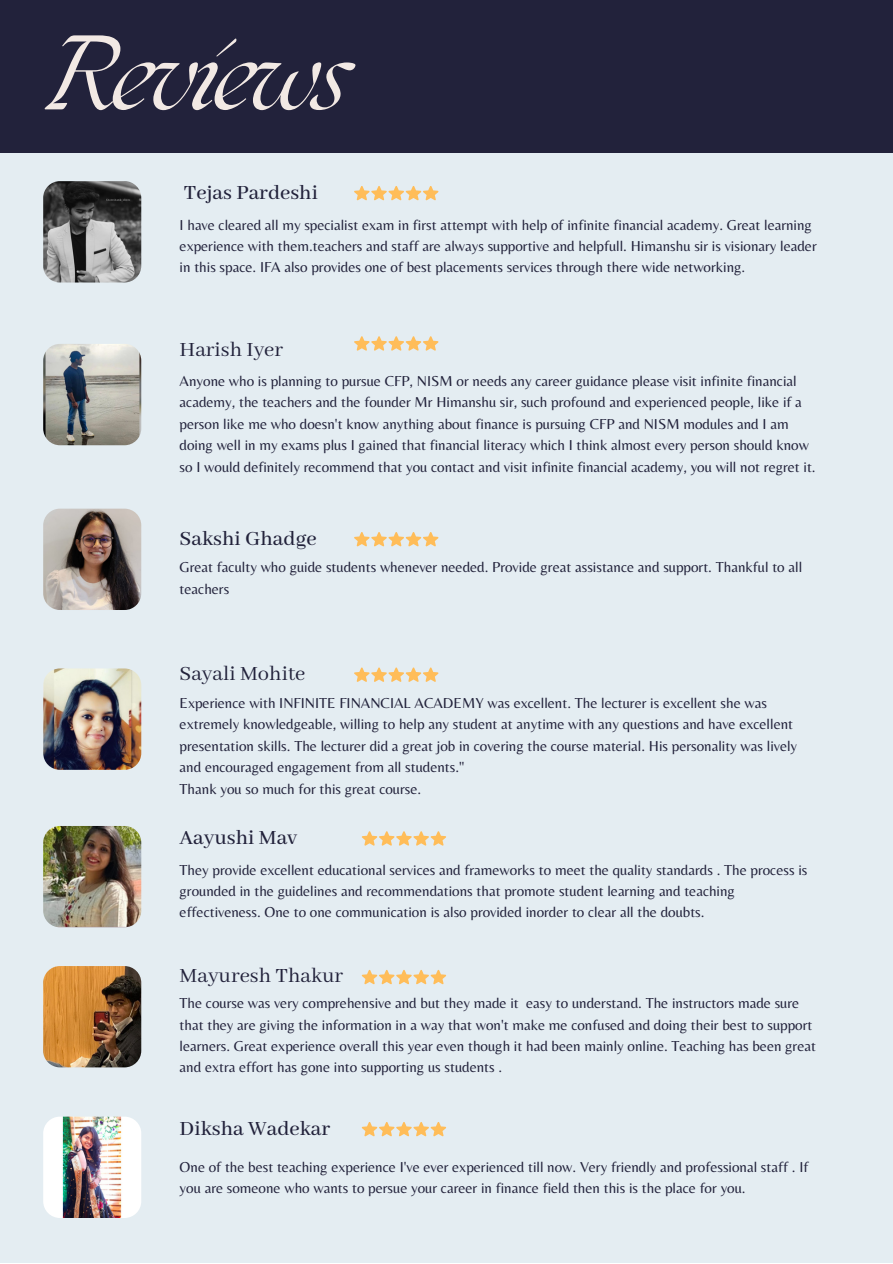
<style>
.page{position:relative;width:893px;height:1264px;background:#fff}
.page>*{position:absolute;margin:0;border:0;box-sizing:border-box;transform-origin:0 0}
.t1{font:italic 92.4px "The Seasons";letter-spacing:-.05em;color:#f2e9e4}
.t2{font:500 22.5px "Abhaya Libre";color:#22223b}
.t3{font:22.5px "Abhaya Libre";color:#22223b}
.t4{font:15px/21.3px "Belleza";color:#22223b}
</style>
<div class="page">
<div style="left:0;top:0;width:892px;height:1262px;background:#e4edf2"></div>
<div style="left:0;top:0;width:892px;height:153px;background:#22223b"></div>
<img style="left:43px;top:181px;width:98px;height:101px;border-radius:17px">
<svg style="left:354px;top:186px;width:84px;height:14px"></svg>
<svg style="left:354px;top:532px;width:84px;height:14px"></svg>
<svg style="left:362px;top:1122px;width:84px;height:14px"></svg>
<img style="left:43px;top:344px;width:98px;height:101px;border-radius:17px">
<svg style="left:354px;top:336px;width:84px;height:15px"></svg>
<img style="left:43px;top:508px;width:98px;height:102px;border-radius:17px">
<img style="left:43px;top:668px;width:98px;height:101px;border-radius:17px">
<img style="left:43px;top:826px;width:98px;height:101px;border-radius:17px">
<img style="left:43px;top:966px;width:98px;height:101px;border-radius:17px">
<img style="left:43px;top:1116px;width:98px;height:101px;border-radius:17px">
<svg style="left:354px;top:667px;width:84px;height:15px"></svg>
<svg style="left:362px;top:831px;width:84px;height:14px"></svg>
<svg style="left:362px;top:969px;width:84px;height:15px"></svg>
<h1 class="t1" style="left:43px;top:35px;width:307px">Reviews</h1>
<h2 class="t2" style="left:184px;top:180px;width:136px">Tejas Pardeshi</h2>
<p class="t4" style="left:180px;top:214px;width:638px">I have cleared all my specialist exam in first attempt with help of infinite financial academy. Great learning experience with them.teachers and staff are always supportive and helpfull. Himanshu sir is visionary leader in this space. IFA also provides one of best placements services through there wide networking.</p>
<h2 class="t3" style="left:180px;top:337px;width:105px">Harish Iyer</h2>
<p class="t4" style="left:180px;top:370px;width:637px">Anyone who is planning to pursue CFP, NISM or needs any career guidance please visit infinite financial academy, the teachers and the founder Mr Himanshu sir, such profound and experienced people, like if a person like me who doesn't know anything about finance is pursuing CFP and NISM modules and I am doing well in my exams plus I gained that financial literacy which I think almost every person should know so I would definitely recommend that you contact and visit infinite financial academy, you will not regret it.</p>
<h2 class="t2" style="left:180px;top:525px;width:138px">Sakshi Ghadge</h2>
<p class="t4" style="left:180px;top:556px;width:624px">Great faculty who guide students whenever needed. Provide great assistance and support. Thankful to all teachers</p>
<h2 class="t3" style="left:180px;top:661px;width:127px">Sayali Mohite</h2>
<p class="t4" style="left:180px;top:692px;width:619px">Experience with INFINITE FINANCIAL ACADEMY was excellent. The lecturer is excellent she was extremely knowledgeable, willing to help any student at anytime with any questions and have excellent presentation skills. The lecturer did a great job in covering the course material. His personality was lively and encouraged engagement from all students."<br>Thank you so much for this great course.</p>
<h2 class="t2" style="left:180px;top:825px;width:119px">Aayushi Mav</h2>
<p class="t4" style="left:180px;top:858px;width:629px">They provide excellent educational services and frameworks to meet the quality standards . The process is grounded in the guidelines and recommendations that promote student learning and teaching effectiveness. One to one communication is also provided inorder to clear all the doubts.</p>
<h2 class="t3" style="left:180px;top:963px;width:165px">Mayuresh Thakur</h2>
<p class="t4" style="left:180px;top:992px;width:637px">The course was very comprehensive and but they made it easy to understand. The instructors made sure that they are giving the information in a way that won't make me confused and doing their best to support learners. Great experience overall this year even though it had been mainly online. Teaching has been great and extra effort has gone into supporting us students .</p>
<h2 class="t2" style="left:180px;top:1115px;width:152px">Diksha Wadekar</h2>
<p class="t4" style="left:180px;top:1155px;width:630px">One of the best teaching experience I've ever experienced till now. Very friendly and professional staff . If you are someone who wants to persue your career in finance field then this is the place for you.</p>
</div>
